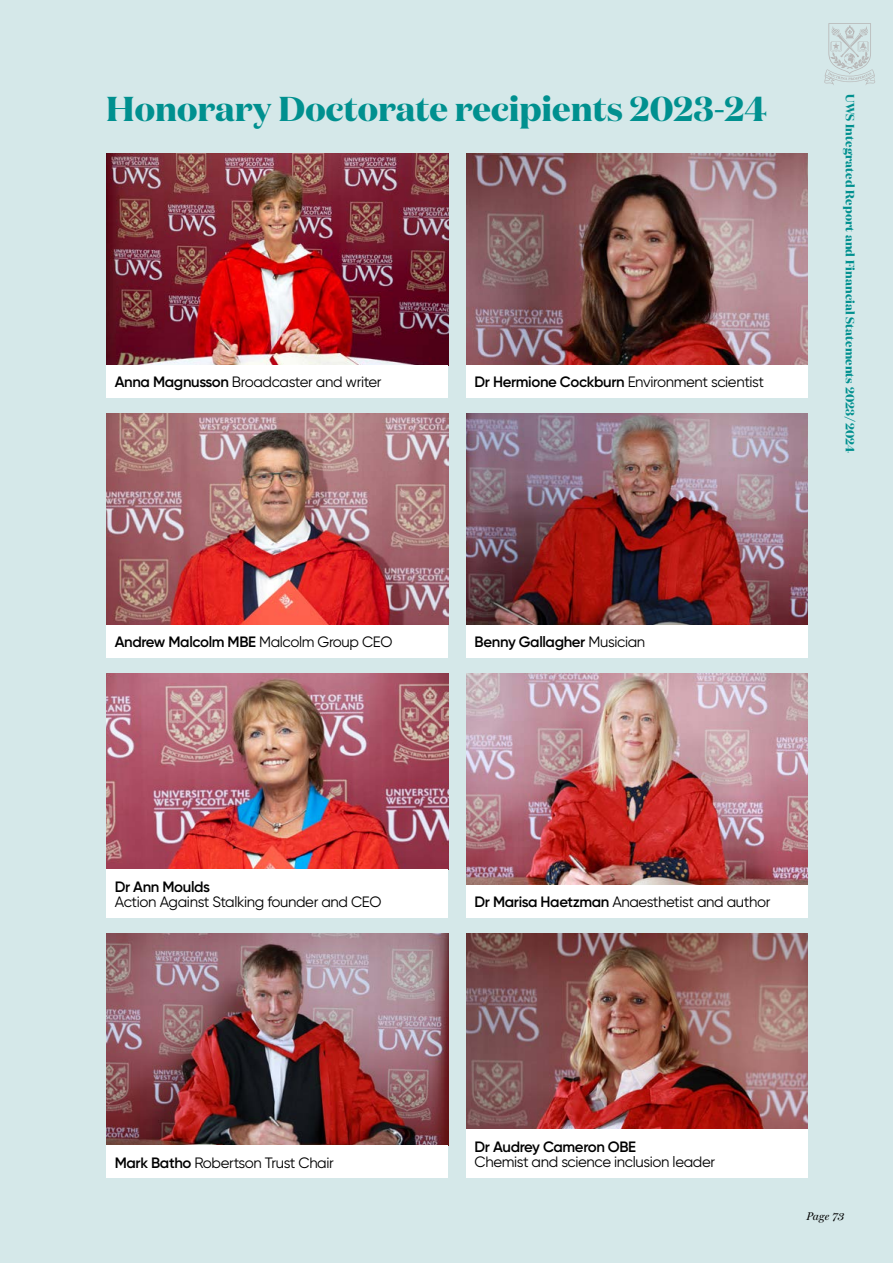
<style>
.page{position:relative;width:893px;height:1263px;background:#d5e8e9}
.page>*{position:absolute;margin:0;border:0;box-sizing:border-box;transform-origin:0 0}
.t1{font:700 34.5px "Domaine Display";color:#00908f}
.Body_text{font:15px/15px "Gilroy";letter-spacing:-.025em;color:#000}
.Body_text-2{font:600 15px "Gilroy";letter-spacing:-.025em;color:#000}
.t2{font:700 12px "Domaine Display Test";letter-spacing:.01em;color:#00908f}
.t3{font:italic 11.25px "Miller Display";letter-spacing:.005em;color:#000}
.s1{font-weight:600}
.s2{font-weight:400}
.s3{font-family:"Gilroy"}
</style>
<div class="page">
<svg style="left:824px;top:23px;width:51px;height:62px"></svg>
<img style="left:106px;top:153px;width:342px;height:212px">
<img style="left:106px;top:413px;width:342px;height:212px">
<img style="left:106px;top:673px;width:342px;height:196px">
<img style="left:106px;top:933px;width:342px;height:212px">
<div style="left:106px;top:365px;width:342px;height:33px;background:#fff"></div>
<div style="left:106px;top:869px;width:342px;height:49px;background:#fff"></div>
<img style="left:466px;top:933px;width:342px;height:196px">
<div style="left:466px;top:1129px;width:342px;height:49px;background:#fff"></div>
<img style="left:466px;top:153px;width:342px;height:212px">
<div style="left:466px;top:365px;width:342px;height:33px;background:#fff"></div>
<img style="left:466px;top:673px;width:342px;height:212px">
<div style="left:466px;top:885px;width:342px;height:33px;background:#fff"></div>
<img style="left:466px;top:413px;width:342px;height:212px">
<div style="left:466px;top:625px;width:342px;height:33px;background:#fff"></div>
<div style="left:106px;top:625px;width:342px;height:33px;background:#fff"></div>
<div style="left:106px;top:1145px;width:342px;height:33px;background:#fff"></div>
<h2 class="t1" style="left:106px;top:86px;width:662px">Honorary Doctorate recipients 2023-24</h2>
<p class="Body_text" style="left:115px;top:374px;width:268px"><span class="s1">Anna Magnusson</span> Broadcaster and writer</p>
<p class="Body_text" style="left:475px;top:374px;width:291px"><span class="s1">Dr Hermione Cockburn</span> Environment scientist</p>
<p class="Body_text-2" style="left:115px;top:633px;width:279px">Andrew Malcolm MBE <span class="s2">Malcolm Group CEO</span></p>
<p class="Body_text-2" style="left:475px;top:633px;width:172px">Benny Gallagher <span class="s2">Musician</span></p>
<p class="t2" style="left:858px;top:94px;width:360px;rotate:90deg">UWS Integrated Report and Financial Statements 2023<span class="s3">/</span>2024</p>
<p class="Body_text" style="left:115px;top:879px;width:268px"><span class="s1">Dr Ann Moulds<br></span>Action Against Stalking founder and CEO</p>
<p class="Body_text" style="left:475px;top:894px;width:297px"><span class="s1">Dr Marisa Haetzman</span> Anaesthetist and author</p>
<p class="Body_text" style="left:115px;top:1155px;width:221px"><span class="s1">Mark Batho</span> Robertson Trust Chair</p>
<p class="Body_text" style="left:475px;top:1139px;width:242px"><span class="s1">Dr Audrey Cameron OBE<br></span>Chemist and science inclusion leader</p>
<p class="t3" style="left:806px;top:1210px;width:39px">Page 73</p>
</div>
